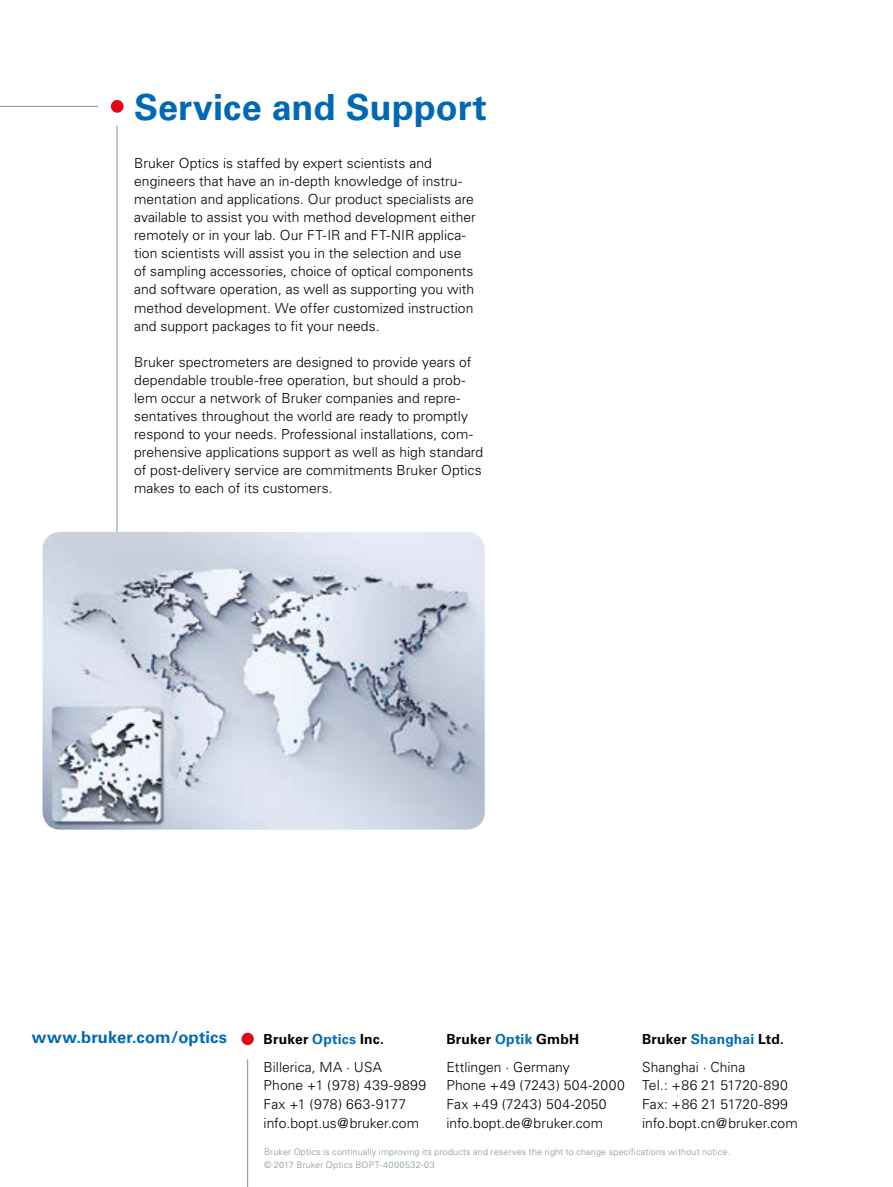
<style>
.page{position:relative;width:893px;height:1187px;background:#fff}
.page>*{position:absolute;margin:0;border:0;box-sizing:border-box;transform-origin:0 0}
.brochure_subheadline{font:700 36px "Univers";color:#0069b4}
.t1{font:700 16.5px "Univers";letter-spacing:.01em;color:#0069b4}
.brochure_subheadline-2{font:300 13.8px/18px "Univers";letter-spacing:.005em;color:#000}
.brochure_subheadline-3{font:700 13.8px "Univers";letter-spacing:.015em;color:#000}
.brochure_subheadline-4{font:300 9px/13.5px "Univers";letter-spacing:.02em;color:#83929b}
.s1{color:#0069b4}
</style>
<div class="page">
<hr style="left:117px;top:126px;width:1px;height:427px;background:#83929b">
<div style="left:111px;top:100px;width:13px;height:13px;background:#e30613;border-radius:50%"></div>
<hr style="left:0;top:106px;width:98px;height:1px;background:#83929b">
<hr style="left:247px;top:1059px;width:1px;height:127px;background:#83929b">
<div style="left:241px;top:1032px;width:13px;height:12px;background:#e30613;border-radius:50%"></div>
<img style="left:43px;top:531px;width:442px;height:298px">
<p class="brochure_subheadline" style="left:134px;top:86px;width:354px">Service and Support</p>
<p class="brochure_subheadline-2" style="left:134px;top:154px;width:343px">Bruker Optics is staffed by expert scientists and engineers that have an in-depth knowledge of instru&shy;mentation and applications. Our product specialists are available to assist you with method development either remotely or in your lab. Our FT-IR and FT-NIR applica&shy;tion scientists will assist you in the selection and use of sampling accessories, choice of optical components and software operation, as well as supporting you with method development. We offer customized instruction and support packages to fit your needs.</p>
<p class="brochure_subheadline-2" style="left:134px;top:352px;width:351px">Bruker spectrometers are designed to provide years of dependable trouble-free operation, but should a prob&shy;lem occur a network of Bruker companies and repre&shy;sentatives throughout the world are ready to promptly respond to your needs. Professional installations, com&shy;prehensive applications support as well as high standard of post-delivery service are commitments Bruker Optics makes to each of its customers.</p>
<p class="t1" style="left:32px;top:1027px;width:197px">www.bruker.com/optics</p>
<p class="brochure_subheadline-3" style="left:264px;top:1031px;width:122px">Bruker <span class="s1">Optics</span> Inc.</p>
<p class="brochure_subheadline-2" style="left:264px;top:1057px;width:120px">Billerica, MA · USA</p>
<p class="brochure_subheadline-2" style="left:264px;top:1076px;width:164px">Phone +1 (978) 439-9899</p>
<p class="brochure_subheadline-2" style="left:264px;top:1095px;width:144px">Fax +1 (978) 663-9177</p>
<p class="brochure_subheadline-2" style="left:264px;top:1113px;width:157px">info.bopt.us@bruker.com</p>
<p class="brochure_subheadline-3" style="left:446px;top:1031px;width:134px">Bruker <span class="s1">Optik</span> GmbH</p>
<p class="brochure_subheadline-2" style="left:446px;top:1057px;width:125px">Ettlingen · Germany</p>
<p class="brochure_subheadline-2" style="left:446px;top:1075px;width:180px;line-height:18.8px">Phone +49 (7243) 504-2000<br>Fax +49 (7243) 504-2050</p>
<p class="brochure_subheadline-2" style="left:446px;top:1113px;width:158px">info.bopt.de@bruker.com</p>
<p class="brochure_subheadline-3" style="left:642px;top:1031px;width:143px">Bruker <span class="s1">Shanghai</span> Ltd.</p>
<p class="brochure_subheadline-2" style="left:642px;top:1057px;width:105px">Shanghai · China</p>
<p class="brochure_subheadline-2" style="left:642px;top:1076px;width:147px">Tel.: +86 21 51720-890</p>
<p class="brochure_subheadline-2" style="left:642px;top:1095px;width:147px">Fax: +86 21 51720-899</p>
<p class="brochure_subheadline-2" style="left:642px;top:1113px;width:157px">info.bopt.cn@bruker.com</p>
<p class="brochure_subheadline-4" style="left:264px;top:1144px;width:468px">Bruker Optics is continually improving its products and reserves the right to change specifications without notice. © 2017 Bruker Optics BOPT-4000532-03</p>
</div>
